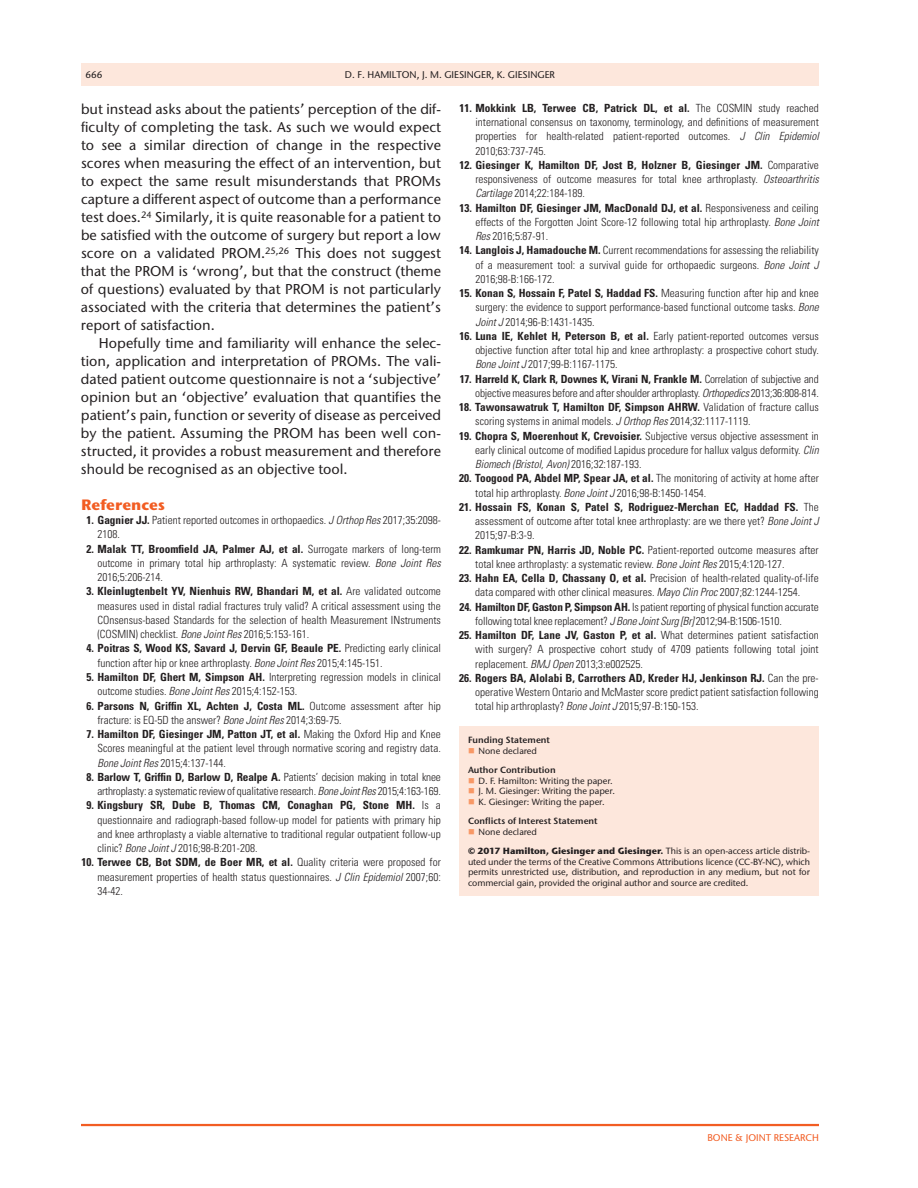
<style>
.page{position:relative;width:918px;height:1188px;background:#fff}
.page>*{position:absolute;margin:0;border:0;box-sizing:border-box;transform-origin:0 0}
.t1{font:700 15px "Stone Sans ITC Pro";color:#f25d23}
.t2{font:500 14.25px/18px "Stone Sans ITC Pro";color:#231f20;text-align:justify}
.t3{font:300 condensed 11.25px/14.2px "Univers LT Std";color:#231f20;text-align:justify}
.t4{font:500 9.75px "Stone Sans ITC Pro";color:#231f20}
.t5{font:500 9.75px "Stone Sans ITC Pro";color:#f25d23}
.t6{font:500 9px/10.5px "Stone Sans ITC Pro";color:#231f20}
.t7{font:600 9px "Stone Sans ITC Pro";color:#231f20}
.s1{font-weight:700}
.s2{font-style:italic}
</style>
<div class="page">
<div style="left:81px;top:63px;width:738px;height:23px;background:#fde7dc"></div>
<hr style="left:81px;top:1124px;width:738px;height:2px;background:#f25d23">
<div style="left:459px;top:726px;width:360px;height:169px;background:#fde7dc"></div>
<p class="t4" style="left:86px;top:68px;width:18px">666</p>
<p class="t4" style="left:345px;top:68px;width:212px">D. F. Hamilton, J. M. Giesinger, K. Giesinger</p>
<p class="t2" style="left:81px;top:100px;width:362px">but instead asks about the patients’ perception of the dif&shy;ficulty of completing the task. As such we would expect to see a similar direction of change in the respective scores when measuring the effect of an intervention, but to expect the same result misunderstands that PROMs capture a different aspect of outcome than a performance test does.<sup>24</sup> Similarly, it is quite reasonable for a patient to be satisfied with the outcome of surgery but report a low score on a validated PROM .<sup>25,26</sup> This does not suggest that the PROM is ‘wrong’, but that the construct (theme of questions) evaluated by that PROM is not particularly associated with the criteria that determines the patient’s report of satisfaction.</p>
<p class="t2" style="left:81px;top:334px;width:362px;text-indent:18px">Hopefully time and familiarity will enhance the selec&shy;tion, application and interpretation of PROMs. The vali&shy;dated patient outcome questionnaire is not a ‘subjective’ opinion but an ‘objective’ evaluation that quantifies the patient’s pain, function or severity of disease as perceived by the patient. Assuming the PROM</p>
<p class="t2" style="left:81px;top:424px;width:361px;text-indent:237px">has been well con&shy;structed, it provides a robust measurement and therefore should be recognised as an objective tool.</p>
<h1 class="t1" style="left:81px;top:495px;width:85px">References</h1>
<p class="t3" style="left:97px;top:513px;width:345px;text-indent:-11px"><span class="s1">1. Gagnier JJ.</span> Patient reported outcomes in orthopaedics. <span class="s2">J Orthop Res</span> 2017;35:2098-<br>2108.</p>
<p class="t3" style="left:97px;top:542px;width:345px;text-indent:-11px"><span class="s1">2. Malak TT, Broomfield JA, Palmer AJ, et al.</span> Surrogate markers of long-term outcome in primary total hip arthroplasty: A systematic review. <span class="s2">Bone Joint Res </span>2016;5:206-214.</p>
<p class="t3" style="left:97px;top:584px;width:345px;text-indent:-11px"><span class="s1">3. Kleinlugtenbelt YV, Nienhuis RW, Bhandari M, et al.</span> Are validated outcome measures used in distal radial fractures truly valid? A critical assessment using the COnsensus-based Standards for the selection of health Measurement INstruments (COSMIN) checklist. <span class="s2">Bone Joint Res</span> 2016;5:153-161.</p>
<p class="t3" style="left:97px;top:641px;width:345px;text-indent:-11px"><span class="s1">4. Poitras S, Wood KS, Savard J, Dervin GF, Beaule PE.</span> Predicting early clinical function after hip or knee arthroplasty. <span class="s2">Bone Joint Res</span> 2015;4:145-151.</p>
<p class="t3" style="left:97px;top:670px;width:345px;text-indent:-11px"><span class="s1">5. Hamilton DF, Ghert M, Simpson AH.</span> Interpreting regression models in clinical outcome studies. <span class="s2">Bone Joint Res</span> 2015;4:152-153.</p>
<p class="t3" style="left:97px;top:698px;width:345px;text-indent:-11px"><span class="s1">6. Parsons N, Griffin XL, Achten J, Costa ML.</span> Outcome assessment after hip fracture: is EQ-5D the answer? <span class="s2">Bone Joint Res</span> 2014;3:69-75.</p>
<p class="t3" style="left:97px;top:727px;width:345px;text-indent:-11px"><span class="s1">7. Hamilton DF, Giesinger JM, Patton JT, et al.</span> Making the Oxford Hip and Knee Scores meaningful at the patient level through normative scoring and registry data.<br><span class="s2">Bone Joint Res</span> 2015;4:137-144.</p>
<p class="t3" style="left:87px;top:770px;width:356px;text-align:right"><span class="s1">8. Barlow T, Griffin D, Barlow D, Realpe A.</span> Patients’ decision making in total knee arthroplasty: a systematic review of qualitative research. <span class="s2">Bone Joint Res</span> 2015;4:163-169.</p>
<p class="t3" style="left:97px;top:798px;width:345px;text-indent:-11px"><span class="s1">9. Kingsbury SR, Dube B, Thomas CM, Conaghan PG, Stone MH.</span> Is a questionnaire and radiograph-based follow-up model for patients with primary hip and knee arthroplasty a viable alternative to traditional regular outpatient follow-up clinic? <span class="s2">Bone Joint J</span> 2016;98-B:201-208.</p>
<p class="t3" style="left:97px;top:855px;width:345px;text-indent:-16px"><span class="s1">10. Terwee CB, Bot SDM, de Boer MR, et al.</span> Quality criteria were proposed for measurement properties of health status questionnaires. <span class="s2">J Clin Epidemiol</span> 2007;60:<br>34-42.</p>
<p class="t3" style="left:475px;top:101px;width:345px;text-indent:-16px"><span class="s1">11. Mokkink LB, Terwee CB, Patrick DL, et al.</span> The COSMIN study reached international consensus on taxonomy, terminology, and definitions of measurement properties for health-related patient-reported outcomes. <span class="s2">J Clin Epidemiol </span>2010;63:737-745.</p>
<p class="t3" style="left:475px;top:158px;width:345px;text-indent:-16px"><span class="s1">12. Giesinger K, Hamilton DF, Jost B, Holzner B, Giesinger JM.</span> Comparative responsiveness of outcome measures for total knee arthroplasty. <span class="s2">Osteoarthritis Cartilage</span> 2014;22:184-189.</p>
<p class="t3" style="left:475px;top:200px;width:345px;text-indent:-16px"><span class="s1">13. Hamilton DF, Giesinger JM, MacDonald DJ, et al.</span> Responsiveness and ceiling effects of the Forgotten Joint Score-12 following total hip arthroplasty. <span class="s2">Bone Joint Res</span> 2016;5:87-91.</p>
<p class="t3" style="left:475px;top:243px;width:345px;text-indent:-16px"><span class="s1">14. Langlois J, Hamadouche M.</span> Current recommendations for assessing the reliability of a measurement tool: a survival guide for orthopaedic surgeons. <span class="s2">Bone Joint J </span>2016;98-B:166-172.</p>
<p class="t3" style="left:475px;top:286px;width:345px;text-indent:-16px"><span class="s1">15. Konan S, Hossain F, Patel S, Haddad FS.</span> Measuring function after hip and knee surgery: the evidence to support performance-based functional outcome tasks. <span class="s2">Bone Joint J</span> 2014;96-B:1431-1435.</p>
<p class="t3" style="left:475px;top:329px;width:345px;text-indent:-16px"><span class="s1">16. Luna IE, Kehlet H, Peterson B, et al.</span> Early patient-reported outcomes versus objective function after total hip and knee arthroplasty: a prospective cohort study.<br><span class="s2">Bone Joint J</span> 2017;99-B:1167-1175.</p>
<p class="t3" style="left:460px;top:371px;width:361px;text-align:right"><span class="s1">17. Harreld K, Clark R, Downes K, Virani N, Frankle M.</span> Correlation of subjective and objective measures before and after shoulder arthroplasty. <span class="s2">Orthopedics</span> 2013;36:808-814.</p>
<p class="t3" style="left:475px;top:400px;width:345px;text-indent:-16px"><span class="s1">18. Tawonsawatruk T, Hamilton DF, Simpson AHRW.</span> Validation of fracture callus scoring systems in animal models. <span class="s2">J Orthop Res</span> 2014;32:1117-1119.</p>
<p class="t3" style="left:475px;top:428px;width:345px;text-indent:-16px"><span class="s1">19. Chopra S, Moerenhout K, Crevoisier.</span> Subjective versus objective assessment in early clinical outcome of modified Lapidus procedure for hallux valgus deformity. <span class="s2">Clin Biomech (Bristol, Avon)</span> 2016;32:187-193.</p>
<p class="t3" style="left:475px;top:471px;width:345px;text-indent:-16px"><span class="s1">20. Toogood PA, Abdel MP, Spear JA, et al.</span> The monitoring of activity at home after total hip arthroplasty. <span class="s2">Bone Joint J</span> 2016;98-B:1450-1454.</p>
<p class="t3" style="left:475px;top:500px;width:345px;text-indent:-16px"><span class="s1">21. Hossain FS, Konan S, Patel S, Rodriguez-Merchan EC, Haddad FS.</span> The assessment of outcome after total knee arthroplasty: are we there yet? <span class="s2">Bone Joint J </span>2015;97-B:3-9.</p>
<p class="t3" style="left:475px;top:543px;width:345px;text-indent:-16px"><span class="s1">22. Ramkumar PN, Harris JD, Noble PC.</span> Patient-reported outcome measures after total knee arthroplasty: a systematic review. <span class="s2">Bone Joint Res</span> 2015;4:120-127.</p>
<p class="t3" style="left:459px;top:571px;width:361px;text-align:center"><span class="s1">23. Hahn EA, Cella D, Chassany O, et al.</span> Precision of health-related quality-of-life data compared with other clinical measures. <span class="s2">Mayo Clin Proc</span> 2007;82:1244-1254.</p>
<p class="t3" style="left:475px;top:600px;width:345px;text-indent:-16px"><span class="s1">24. Hamilton DF, Gaston P, Simpson AH.</span> Is patient reporting of physical function accurate following total knee replacement? <span class="s2">J Bone Joint Surg [Br]</span> 2012;94-B:1506-1510.</p>
<p class="t3" style="left:475px;top:628px;width:345px;text-indent:-16px"><span class="s1">25. Hamilton DF, Lane JV, Gaston P, et al.</span> What determines patient satisfaction with surgery? A prospective cohort study of 4709 patients following total joint replacement. <span class="s2">BMJ Open</span> 2013;3:e002525.</p>
<p class="t3" style="left:475px;top:671px;width:345px;text-indent:-16px"><span class="s1">26. Rogers BA, Alolabi B, Carrothers AD, Kreder HJ, Jenkinson RJ.</span> Can the pre&shy;operative Western Ontario and McMaster score predict patient satisfaction following total hip arthroplasty? <span class="s2">Bone Joint J</span> 2015;97-B:150-153.</p>
<p class="t7" style="left:468px;top:734px;width:84px">Funding Statement</p>
<p class="t6" style="left:479px;top:745px;width:60px">None declared</p>
<p class="t7" style="left:468px;top:764px;width:89px">Author Contribution</p>
<p class="t6" style="left:479px;top:775px;width:138px">D. F. Hamilton: Writing the paper.<br>J. M . Giesinger: Writing the paper.<br>K. Giesinger: Writing the paper.</p>
<p class="t7" style="left:468px;top:815px;width:131px">Conflicts of Interest Statement</p>
<p class="t6" style="left:468px;top:822px;width:343px;line-height:19.5px;text-indent:11px">None declared<br><span class="s1">© 2017 Hamilton, Giesinger and Giesinger.</span> This is an open-access article distrib-</p>
<p class="t6" style="left:468px;top:856px;width:344px;text-align:justify">uted under the terms of the Creative Commons Attributions licence (CC-BY-NC), which permits unrestricted use, distribution, and reproduction in any medium, but not for commercial gain, provided the original author and source are credited.</p>
<p class="t5" style="left:707px;top:1132px;width:13px">BONE</p>
<p class="t5" style="left:735px;top:1132px;width:20px">&amp; JOINT</p>
<p class="t5" style="left:774px;top:1132px;width:7px">RESEAR</p>
<p class="t5" style="left:806px;top:1132px;width:15px">CH</p>
</div>
